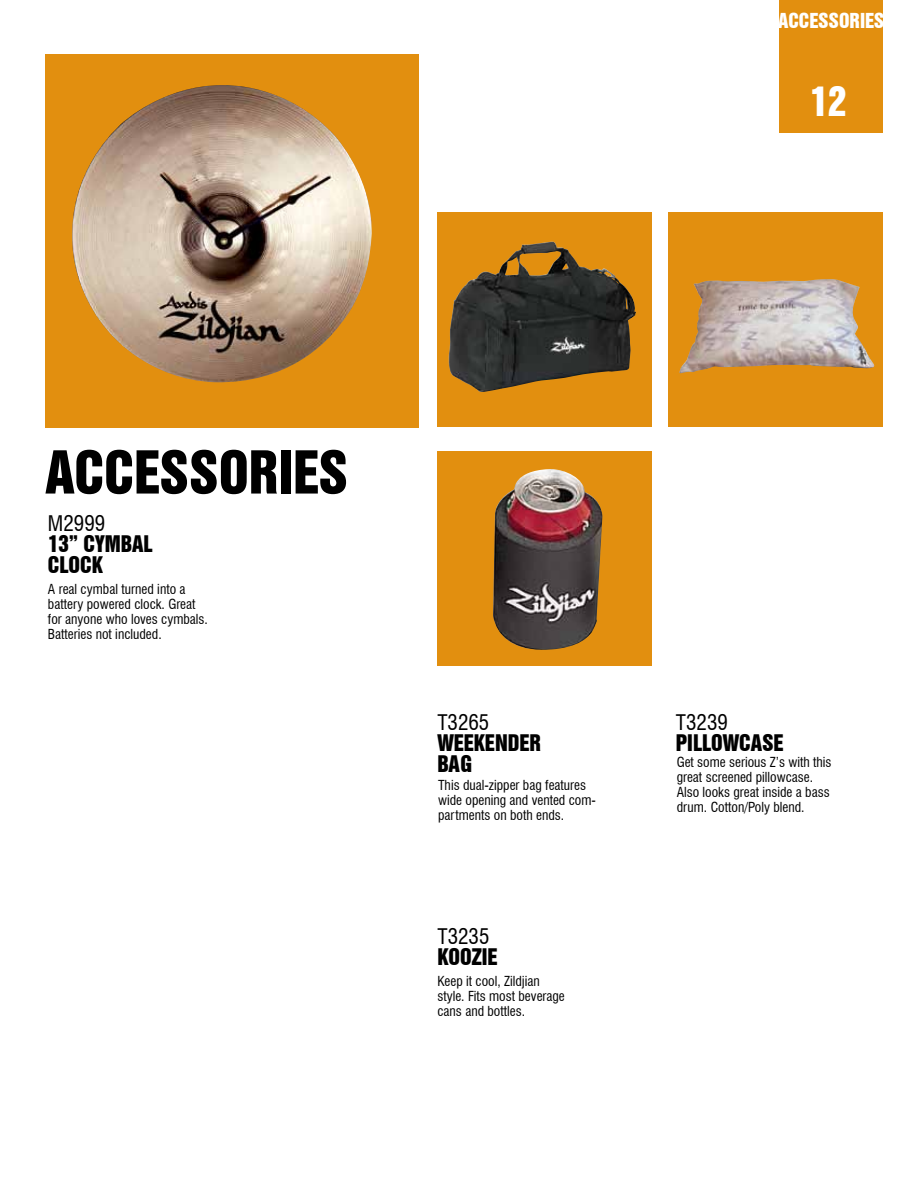
<style>
.page{position:relative;width:918px;height:1188px;background:#fff}
.page>*{position:absolute;margin:0;border:0;box-sizing:border-box;transform-origin:0 0}
.t1{font:54px "Swiss 921 BT Regular A";color:#000}
.t2{font:36.9px "Swiss 921 BT Regular A";color:#fff}
.t3{font:21px/21px "Swiss 921 BT Regular A";color:#000}
.t4{font:condensed 21px "Swiss 721 BT";color:#000}
.t5{font:18.9px "Swiss 921 BT Regular A";color:#fff}
.t6{font:condensed 13.5px/15px "Swiss 721 BT";color:#000}
</style>
<div class="page">
<div style="left:45px;top:54px;width:373px;height:373px;background:#e28f0f"></div>
<div style="left:437px;top:212px;width:215px;height:215px;background:#e28f0f"></div>
<div style="left:668px;top:212px;width:215px;height:215px;background:#e28f0f"></div>
<div style="left:437px;top:451px;width:215px;height:215px;background:#e28f0f"></div>
<div style="left:779px;top:0;width:104px;height:133px;background:#e28f0f"></div>
<img style="left:449px;top:242px;width:187px;height:150px">
<img style="left:679px;top:279px;width:195px;height:94px">
<img style="left:72px;top:85px;width:300px;height:298px">
<img style="left:493px;top:469px;width:109px;height:181px">
<h3 class="t5" style="left:778px;top:9px;width:107px">ACCESSORIES</h3>
<h2 class="t2" style="left:810px;top:77px;width:38px">12</h2>
<h1 class="t1" style="left:45px;top:437px;width:303px">ACCESSORIES</h1>
<h3 class="t4" style="left:48px;top:511px;width:59px">M2999</h3>
<h3 class="t3" style="left:48px;top:533px;width:106px">13” CYMBAL<br>CLOCK</h3>
<p class="t6" style="left:48px;top:581px;width:162px">A real cymbal turned into a battery powered clock. Great for anyone who loves cymbals.<br>Batteries not included.</p>
<h3 class="t4" style="left:437px;top:710px;width:54px">T3265</h3>
<h3 class="t3" style="left:437px;top:732px;width:105px">WEEKENDER<br>BAG</h3>
<p class="t6" style="left:438px;top:777px;width:159px">This dual-zipper bag features wide opening and vented com&shy;partments on both ends.</p>
<h3 class="t4" style="left:437px;top:924px;width:54px">T3235</h3>
<h3 class="t3" style="left:437px;top:946px;width:62px">KOOZIE</h3>
<p class="t6" style="left:437px;top:973px;width:129px">Keep it cool, Zildjian style. Fits most beverage cans and bottles.</p>
<h3 class="t4" style="left:676px;top:710px;width:54px">T3239</h3>
<h3 class="t3" style="left:676px;top:732px;width:109px">PILLOWCASE</h3>
<p class="t6" style="left:677px;top:755px;width:156px">Get some serious Z’s with this great screened pillowcase.<br>Also looks great inside a bass drum. Cotton/Poly blend.</p>
</div>
